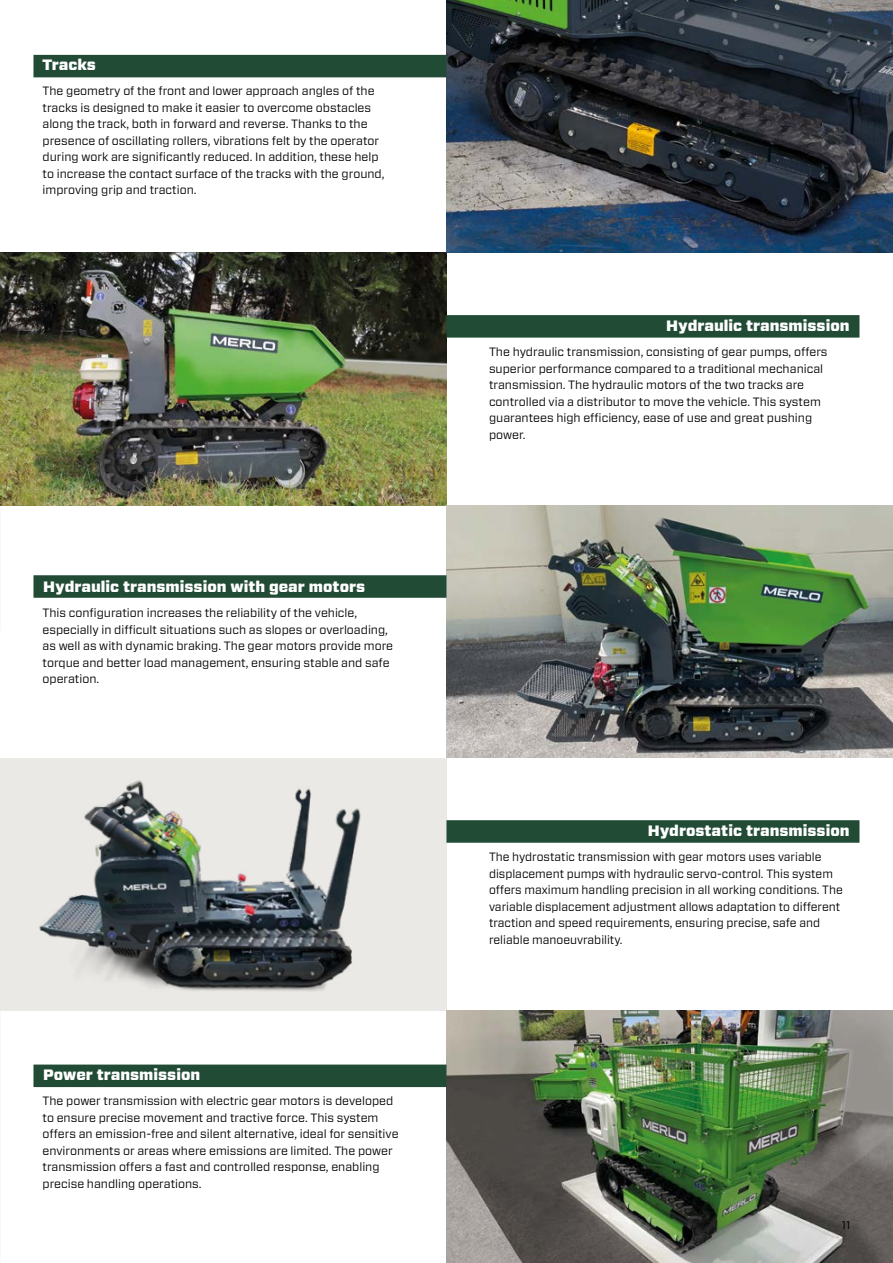
<style>
.page{position:relative;width:893px;height:1263px;background:#fff}
.page>*{position:absolute;margin:0;border:0;box-sizing:border-box;transform-origin:0 0}
.t1{font:900 15px "Forza";color:#fff}
.t2{font:12px/16.5px "Forza";color:#000}
.t3{font:11.25px "Forza";color:#000}
</style>
<div class="page">
<div style="left:0;top:758px;width:446px;height:252px;background:#eae9e6"></div>
<img style="left:39px;top:780px;width:322px;height:211px">
<img style="left:0;top:253px;width:446px;height:252px">
<img style="left:446px;top:1010px;width:447px;height:253px">
<img style="left:446px;top:505px;width:447px;height:253px">
<img style="left:446px;top:0;width:447px;height:253px">
<div style="left:33px;top:1064px;width:413px;height:23px;background:#214b35"></div>
<div style="left:33px;top:575px;width:413px;height:23px;background:#214b35"></div>
<div style="left:33px;top:55px;width:413px;height:22px;background:#214b35"></div>
<div style="left:446px;top:315px;width:413px;height:23px;background:#214b35"></div>
<div style="left:446px;top:820px;width:413px;height:23px;background:#214b35"></div>
<p class="t1" style="left:43px;top:55px;width:55px">Tracks</p>
<p class="t2" style="left:43px;top:83px;width:344px">The geometry of the front and lower approach angles of the tracks is designed to make it easier to overcome obstacles along the track, both in forward and reverse. Thanks to the presence of oscillating rollers, vibrations felt by the operator during work are significantly reduced. In addition, these help to increase the contact surface of the tracks with the ground, improving grip and traction.</p>
<p class="t1" style="left:43px;top:577px;width:323px">Hydraulic transmission with gear motors</p>
<p class="t2" style="left:43px;top:604px;width:352px">This configuration increases the reliability of the vehicle, especially in difficult situations such as slopes or overloading, as well as with dynamic braking. The gear motors provide more torque and better load management, ensuring stable and safe operation.</p>
<p class="t1" style="left:43px;top:1065px;width:158px">Power transmission</p>
<p class="t2" style="left:43px;top:1093px;width:358px">The power transmission with electric gear motors is developed to ensure precise movement and tractive force. This system offers an emission-free and silent alternative, ideal for sensitive environments or areas where emissions are limited. The power transmission offers a fast and controlled response, enabling precise handling operations.</p>
<p class="t1" style="left:666px;top:316px;width:185px">Hydraulic transmission</p>
<p class="t2" style="left:489px;top:344px;width:340px">The hydraulic transmission, consisting of gear pumps, offers superior performance compared to a traditional mechanical transmission. The hydraulic motors of the two tracks are controlled via a distributor to move the vehicle. This system guarantees high efficiency, ease of use and great pushing power.</p>
<p class="t1" style="left:648px;top:821px;width:203px">Hydrostatic transmission</p>
<p class="t2" style="left:489px;top:849px;width:355px">The hydrostatic transmission with gear motors uses variable displacement pumps with hydraulic servo-control. This system offers maximum handling precision in all working conditions. The variable displacement adjustment allows adaptation to different traction and speed requirements, ensuring precise, safe and reliable manoeuvrability.</p>
<p class="t3" style="left:842px;top:1217px;width:10px">11</p>
</div>
